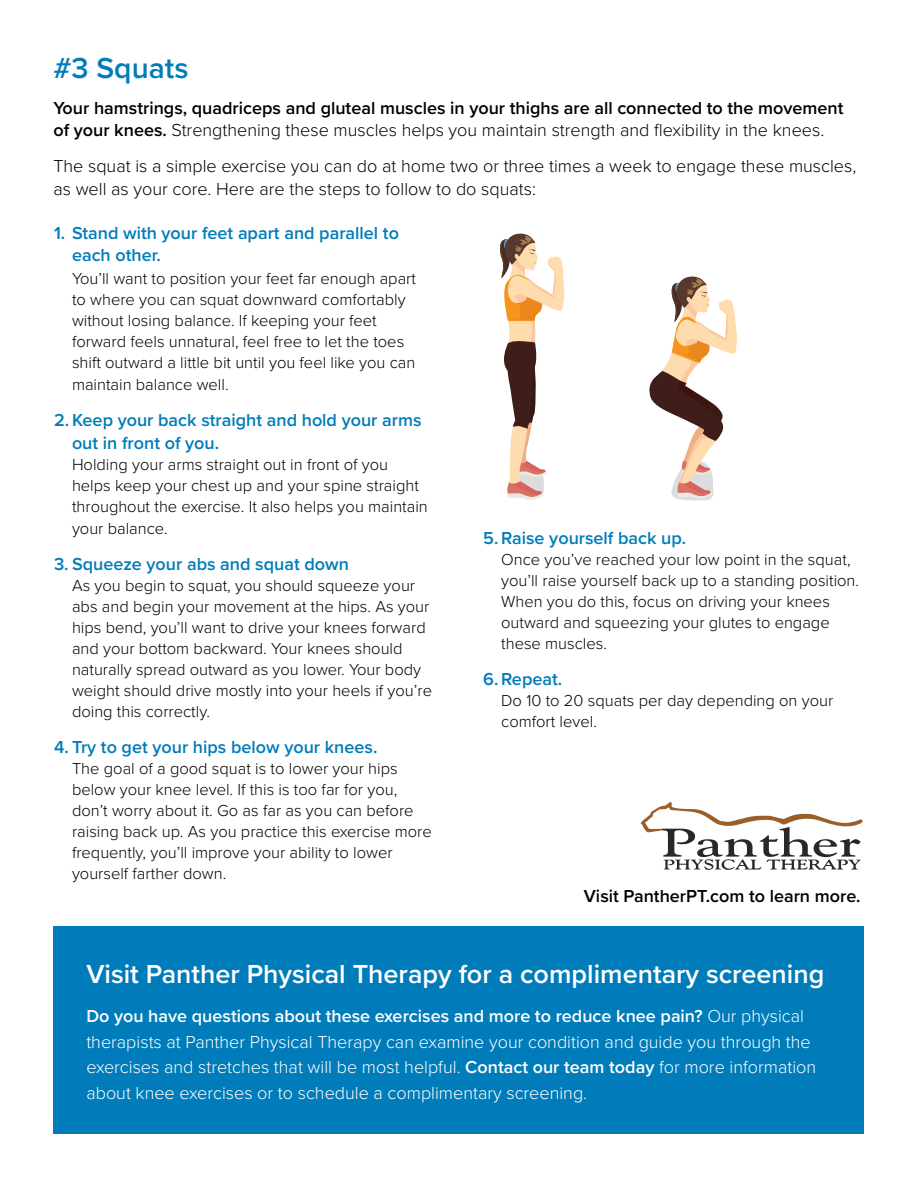
<style>
.page{position:relative;width:918px;height:1188px;background:#fff}
.page>*{position:absolute;margin:0;border:0;box-sizing:border-box;transform-origin:0 0}
.t1{font:600 30px "Proxima Nova";color:#007cba}
.t2{font:600 27px "Proxima Nova";color:#fff}
.t3{font:300 18px/25.5px "Proxima Nova";color:#fff}
.t4{font:600 18px/22.5px "Proxima Nova";color:#000}
.t5{font:600 18px/22.5px "Proxima Nova";color:#007cba}
.t6{font:300 18px/22.5px "Proxima Nova";color:#000}
.t7{font:300 16.5px/21px "Proxima Nova";color:#000}
.s1{font-weight:300}
.s2{font-weight:600}
</style>
<div class="page">
<div style="left:53px;top:927px;width:811px;height:207px;background:#007cba"></div>
<svg style="left:500px;top:233px;width:65px;height:267px"></svg>
<svg style="left:649px;top:276px;width:88px;height:224px"></svg>
<svg style="left:641px;top:802px;width:221px;height:68px"></svg>
<h1 class="t1" style="left:53px;top:45px;width:137px">#3 Squats</h1>
<p class="t4" style="left:53px;top:96px;width:792px">Your hamstrings, quadriceps and gluteal muscles in your thighs are all connected to the movement of your knees. <span class="s1">Strengthening these muscles helps you maintain strength and flexibility in the knees.</span></p>
<p class="t6" style="left:53px;top:154px;width:804px">The squat is a simple exercise you can do at home two or three times a week to engage these muscles, as well as your core. Here are the steps to follow to do squats:</p>
<p class="t5" style="left:72px;top:221px;width:329px;text-indent:-18px">1. Stand with your feet apart and parallel to each other.</p>
<p class="t7" style="left:72px;top:267px;width:346px">You’ll want to position your feet far enough apart to where you can squat downward comfortably without losing balance. If keeping your feet forward feels unnatural, feel free to let the toes shift outward a little bit until you feel like you can</p>
<p class="t7" style="left:72px;top:373px;width:158px">maintain balance well.</p>
<p class="t5" style="left:72px;top:409px;width:351px;text-indent:-18px">2. Keep your back straight and hold your arms out in front of you.</p>
<p class="t7" style="left:72px;top:453px;width:357px">Holding your arms straight out in front of you helps keep your chest up and your spine straight throughout the exercise. It also helps you maintain</p>
<p class="t7" style="left:72px;top:517px;width:97px">your balance.</p>
<p class="t5" style="left:54px;top:553px;width:296px">3. Squeeze your abs and squat down</p>
<p class="t7" style="left:72px;top:574px;width:362px">As you begin to squat, you should squeeze your abs and begin your movement at the hips. As your hips bend, you’ll want to drive your knees forward and your bottom backward. Your knees should naturally spread outward as you lower. Your body weight should drive mostly into your heels if you’re doing this correctly.</p>
<p class="t5" style="left:54px;top:736px;width:325px">4. Try to get your hips below your knees.</p>
<p class="t7" style="left:72px;top:757px;width:361px">The goal of a good squat is to lower your hips below your knee level. If this is too far for you, don’t worry about it. Go as far as you can before raising back up. As you practice this exercise more frequently, you’ll improve your ability to lower yourself farther down.</p>
<p class="t5" style="left:483px;top:526px;width:205px">5. Raise yourself back up.</p>
<p class="t7" style="left:501px;top:548px;width:359px">Once you’ve reached your low point in the squat, you’ll raise yourself back up to a standing position.<br>When you do this, focus on driving your knees outward and squeezing your glutes to engage these muscles.</p>
<p class="t5" style="left:483px;top:667px;width:81px">6.Repeat.</p>
<p class="t7" style="left:501px;top:689px;width:334px">Do 10 to 20 squats per day depending on your comfort level.</p>
<p class="t4" style="left:584px;top:884px;width:278px">Visit PantherPT.com to learn more.</p>
<h2 class="t2" style="left:86px;top:954px;width:740px">Visit Panther Physical Therapy for a complimentary screening</h2>
<p class="t3" style="left:86px;top:1003px;width:731px"><span class="s2">Do you have questions about these exercises and more to reduce knee pain?</span> Our physical therapists at Panther Physical Therapy can examine your condition and guide you through the exercises and stretches that will be most helpful. <span class="s2">Contact our team today</span> for more information about knee exercises or to schedule a complimentary screening.</p>
</div>
